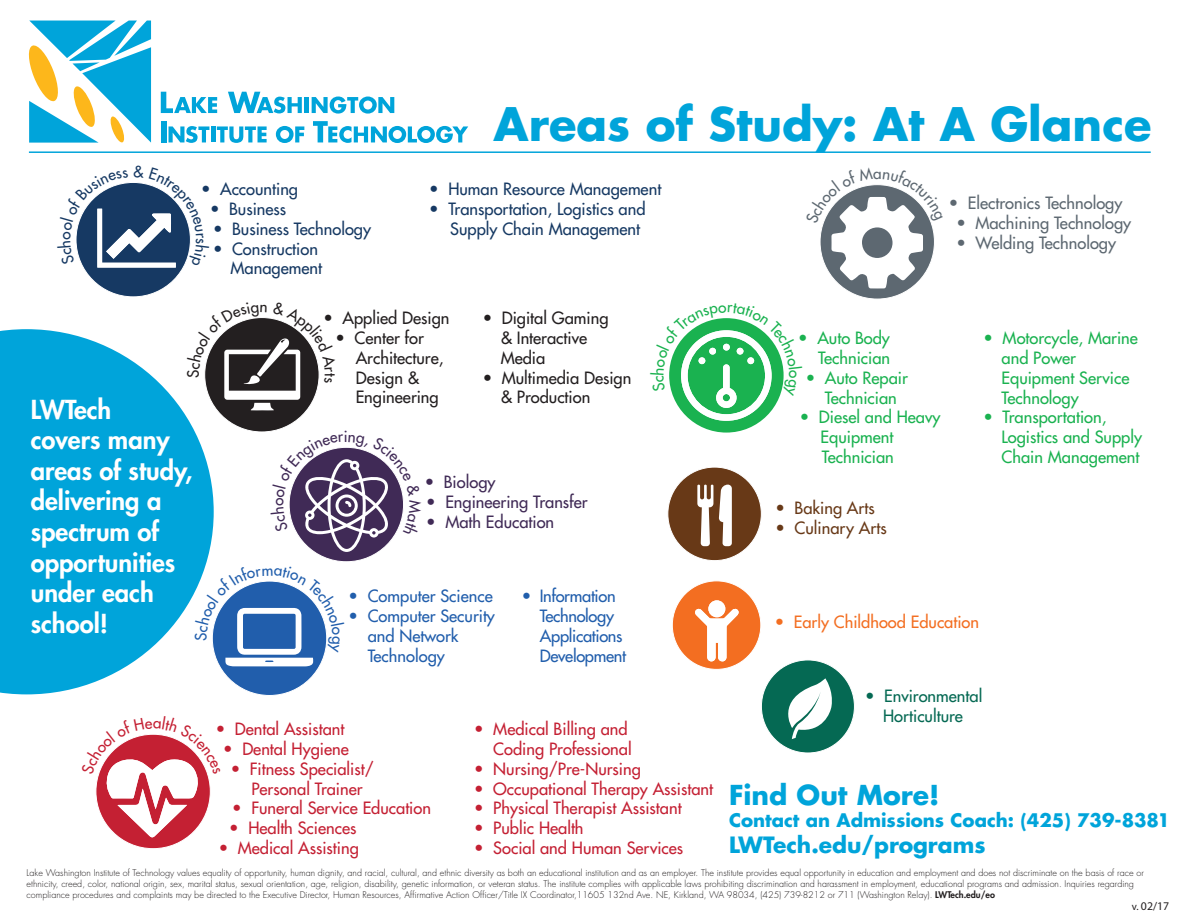
<style>
.page{position:relative;width:1188px;height:918px;background:#fff}
.page>*{position:absolute;margin:0;border:0;box-sizing:border-box;transform-origin:0 0}
.t1{font:700 45px "Futura Std";color:#00a4da}
.t2{font:700 26.7px "Futura Std";color:#00a4da}
.t3{font:800 25.5px/30.6px "Futura Std";color:#fff}
.t4{font:700 21.9px "Futura Std";color:#00a4da}
.t5{font:700 18.15px "Futura Std";color:#00a4da}
.t6{font:500 16.5px/19.8px "Futura Std";color:#c42033;text-align:center}
.t7{font:500 16.5px/19.8px "Futura Std";color:#1ab250}
.t8{font:500 16.5px/19.8px "Futura Std";color:#163963;text-align:right}
.t9{font:500 16.5px/19.8px "Futura Std";color:#231f20}
.t10{font:500 16.5px "Futura Std";color:#5d6871}
.t11{font:500 16.5px/19.8px "Futura Std";color:#215eac}
.t12{font:500 16.5px/19.8px "Futura Std";letter-spacing:-.02em;color:#215eac}
.t13{font:500 16.5px "Futura Std";color:#402a56}
.t14{font:500 16.5px/19.8px "Futura Std";color:#056953;text-align:center}
.t15{font:500 16.5px "Futura Std";color:#683917}
.t16{font:500 16.5px "Futura Std";color:#f36e21}
.t17{font:500 15.3px "Futura Std";color:#402a56}
.t18{font:500 15.3px "Futura Std";color:#5d6871}
.t19{font:11.85px "Myriad Pro";color:#231f20}
.t20{font:300 9px/10.8px "Futura Std";color:#231f20}
.s1{font-weight:800}
.s2{font-size:10.65px}
</style>
<div class="page">
<div style="left:761px;top:660px;width:93px;height:93px;background:#056953;border-radius:50%"></div>
<svg style="left:775px;top:678px;width:57px;height:61px"></svg>
<div style="left:672px;top:581px;width:89px;height:88px;background:#f36e21;border-radius:50%"></div>
<svg style="left:695px;top:600px;width:44px;height:62px"></svg>
<div style="left:708px;top:600px;width:17px;height:17px;background:#fff;border-radius:50%"></div>
<hr style="left:29px;top:151px;width:1122px;height:2px;background:#00a4da">
<svg style="left:161px;top:92px;width:56px;height:21px"></svg>
<svg style="left:228px;top:92px;width:74px;height:21px"></svg>
<hr style="left:305px;top:97px;width:4px;height:16px;background:#00a4da">
<svg style="left:312px;top:97px;width:82px;height:17px"></svg>
<div style="left:161px;top:121px;width:5px;height:21px;background:#00a4da"></div>
<svg style="left:169px;top:126px;width:40px;height:17px"></svg>
<hr style="left:211px;top:126px;width:4px;height:16px;background:#00a4da">
<svg style="left:217px;top:126px;width:50px;height:17px"></svg>
<svg style="left:276px;top:126px;width:28px;height:17px"></svg>
<svg style="left:313px;top:121px;width:155px;height:22px"></svg>
<svg style="left:28px;top:21px;width:123px;height:122px"></svg>
<div style="left:668px;top:467px;width:93px;height:94px;background:#683917;border-radius:50%"></div>
<svg style="left:719px;top:485px;width:13px;height:61px"></svg>
<svg style="left:697px;top:485px;width:16px;height:61px"></svg>
<div style="left:76px;top:182px;width:114px;height:115px;background:#163963;border-radius:50%"></div>
<div style="left:205px;top:318px;width:114px;height:114px;background:#231f20;border-radius:50%"></div>
<svg style="left:289px;top:447px;width:115px;height:115px"></svg>
<div style="left:212px;top:581px;width:115px;height:114px;background:#215eac;border-radius:50%"></div>
<div style="left:96px;top:734px;width:114px;height:115px;background:#c42033;border-radius:50%"></div>
<div style="left:820px;top:185px;width:114px;height:114px;background:#5d6871;border-radius:50%"></div>
<div style="left:669px;top:318px;width:115px;height:115px;background:#1ab250;border-radius:50%"></div>
<svg style="left:0;top:329px;width:214px;height:365px;background:#25b1df"></svg>
<svg style="left:76px;top:182px;width:115px;height:86px"></svg>
<svg style="left:187px;top:317px;width:132px;height:93px"></svg>
<svg style="left:289px;top:447px;width:115px;height:105px"></svg>
<svg style="left:195px;top:566px;width:132px;height:100px"></svg>
<svg style="left:96px;top:734px;width:115px;height:104px"></svg>
<svg style="left:820px;top:184px;width:115px;height:104px"></svg>
<svg style="left:669px;top:318px;width:115px;height:103px"></svg>
<p class="t1" style="left:494px;top:94px;width:659px">Areas of Study: At A Glance</p>
<p class="t8" style="left:201px;top:179px;width:99px">• Accounting</p>
<p class="t8" style="left:210px;top:199px;width:78px">• Business</p>
<p class="t8" style="left:213px;top:219px;width:160px">• Business Technology</p>
<p class="t8" style="left:213px;top:239px;width:111px">• Construction<br>Management</p>
<p class="t8" style="left:429px;top:179px;width:234px">• Human Resource Management</p>
<p class="t8" style="left:450px;top:199px;width:197px;text-align:left;text-indent:-21px">• Transportation, Logistics and<br>Supply Chain Management</p>
<p class="t3" style="left:31px;top:394px;width:163px">LWTech<br>covers many areas of study, delivering a spectrum of opportunities under each school!</p>
<p class="t9" style="left:323px;top:308px;width:128px">• Applied Design</p>
<p class="t9" style="left:356px;top:328px;width:89px;text-indent:-20px">• Center for<br>Architecture,<br>Design &amp;<br>Engineering</p>
<p class="t17" style="left:344px;top:426px;width:5px">i</p>
<p class="t9" style="left:501px;top:308px;width:109px;text-indent:-18px">• Digital Gaming &amp; Interactive<br>Media</p>
<p class="t9" style="left:501px;top:368px;width:132px;text-indent:-18px">• Multimedia Design &amp; Production</p>
<p class="t13" style="left:425px;top:471px;width:72px">• Biology</p>
<p class="t13" style="left:426px;top:491px;width:163px">• Engineering Transfer</p>
<p class="t13" style="left:426px;top:511px;width:130px">• Math Education</p>
<p class="t11" style="left:349px;top:586px;width:146px">• Computer Science</p>
<p class="t11" style="left:368px;top:606px;width:129px;text-indent:-19px">• Computer Security and Network<br>Technology</p>
<p class="t12" style="left:540px;top:586px;width:88px;text-indent:-18px">• Information<br>Technology<br>Applications<br>Development</p>
<p class="t6" style="left:216px;top:719px;width:130px">• Dental Assistant</p>
<p class="t6" style="left:223px;top:739px;width:127px">• Dental Hygiene</p>
<p class="t6" style="left:231px;top:759px;width:145px">• Fitness Specialist/<br>Personal Trainer</p>
<p class="t6" style="left:232px;top:798px;width:200px">• Funeral Service Education</p>
<p class="t6" style="left:229px;top:818px;width:129px">• Health Sciences</p>
<p class="t6" style="left:219px;top:838px;width:142px">• Medical Assisting</p>
<p class="t6" style="left:474px;top:719px;width:159px;text-align:right">• Medical Billing and<br>Coding Professional</p>
<p class="t6" style="left:474px;top:759px;width:168px">• Nursing/Pre-Nursing</p>
<p class="t6" style="left:474px;top:779px;width:241px">• Occupational Therapy Assistant</p>
<p class="t6" style="left:474px;top:798px;width:209px">• Physical Therapist Assistant</p>
<p class="t6" style="left:474px;top:818px;width:111px">• Public Health</p>
<p class="t6" style="left:474px;top:838px;width:211px">• Social and Human Services</p>
<p class="t18" style="left:873px;top:164px;width:10px">a</p>
<p class="t10" style="left:949px;top:193px;width:175px">• Electronics Technology</p>
<p class="t10" style="left:956px;top:212px;width:176px">• Machining Technology</p>
<p class="t10" style="left:956px;top:232px;width:161px">• Welding Technology</p>
<p class="t7" style="left:798px;top:328px;width:93px;text-align:right">• Auto Body<br>Technician</p>
<p class="t7" style="left:806px;top:368px;width:104px;text-align:center">• Auto Repair<br>Technician</p>
<p class="t7" style="left:821px;top:407px;width:121px;text-indent:-21px">• Diesel and Heavy<br>Equipment<br>Technician</p>
<p class="t15" style="left:776px;top:498px;width:101px">• Baking Arts</p>
<p class="t15" style="left:776px;top:518px;width:113px">• Culinary Arts</p>
<p class="t7" style="left:1002px;top:328px;width:138px;text-indent:-18px">• Motorcycle, Marine and Power<br>Equipment Service<br>Technology</p>
<p class="t7" style="left:1002px;top:407px;width:142px;text-indent:-18px">• Transportation,<br>Logistics and Supply<br>Chain Management</p>
<p class="t16" style="left:775px;top:612px;width:206px">• Early Childhood Education</p>
<p class="t14" style="left:865px;top:686px;width:119px">• Environmental<br>Horticulture</p>
<p class="t2" style="left:729px;top:777px;width:212px">Find Out More!</p>
<p class="t5" style="left:729px;top:808px;width:442px">Contact an Admissions Coach: (425) 739-8381</p>
<p class="t4" style="left:729px;top:830px;width:258px">LWTech.edu/programs</p>
<p class="t20" style="left:27px;top:868px;width:1119px">Lake Washington Institute of Technology values equality of opportunity, human dignity, and racial, cultural, and ethnic diversity as both an educational institution and as an employer. The institute provides equal opportunity in education and employment and does not discriminate on the basis of race or ethnicity, creed, color, national origin, sex, marital status, sexual orientation, age, religion, disability, genetic information, or veteran status. The institute complies with applicable laws prohibiting discrimination and harassment in employment, educational programs and admission. Inquiries regarding compliance procedures and complaints may be directed to the Executive Director, Human Resources, Affirmative Action Officer/Title IX Coordinator,11605 132nd Ave. NE, Kirkland, WA 98034, (425) 739-8212 or 711 (Washington Relay). <span class="s1">LWTech.edu/eo</span></p>
<p class="t19" style="left:1132px;top:899px;width:39px"><span class="s2">v.</span> 02/17</p>
</div>
